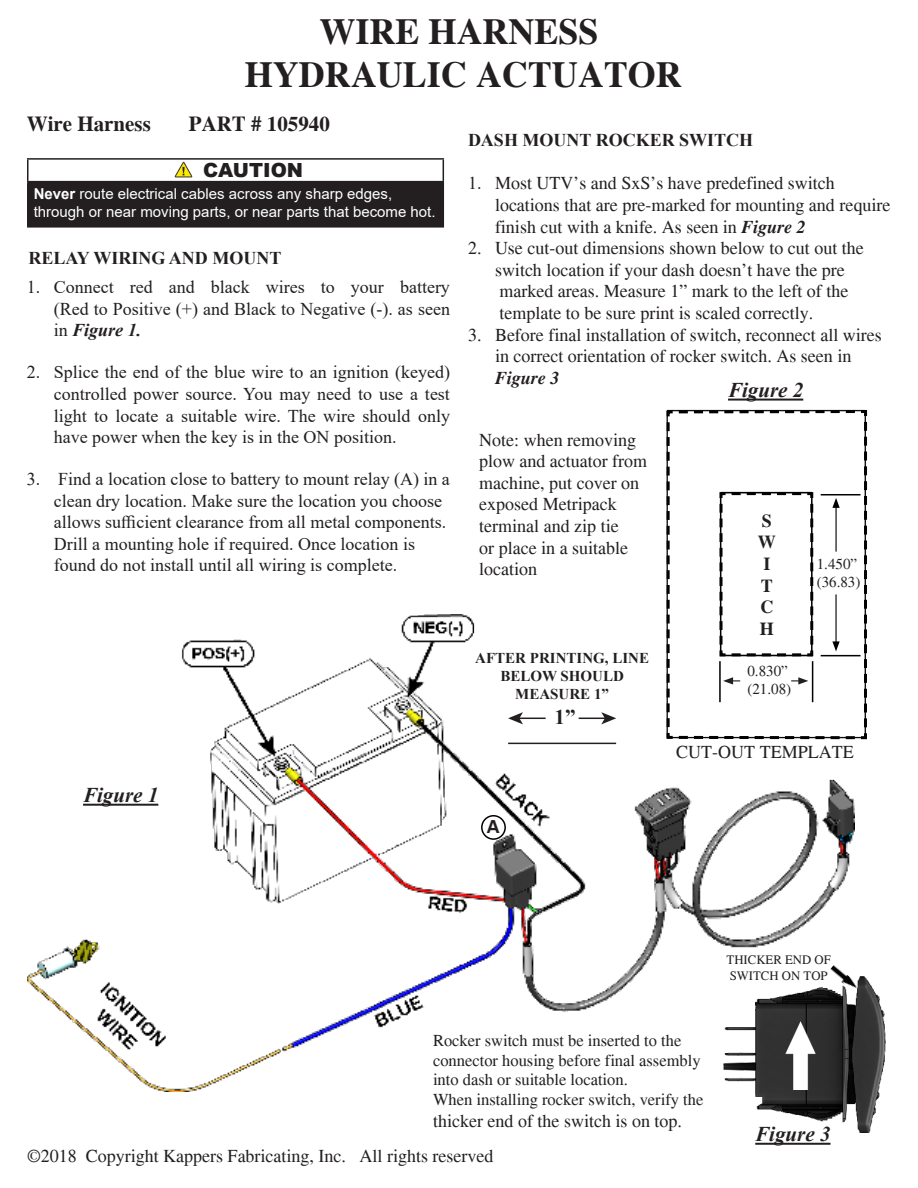
<style>
.page{position:relative;width:918px;height:1188px;background:#fff}
.page>*{position:absolute;margin:0;border:0;box-sizing:border-box;transform-origin:0 0}
.t1{font:700 36px "Times";color:#231f20}
.t2{font:700 21px "Times";color:#231f20}
.t3{font:italic 700 21px "Times New Roman";color:#231f20}
.t4{font:700 21px "Times New Roman";color:#231f20}
.DANGER{font:900 19.5px "Arial";color:#231f20}
.t5{font:18px/21.6px "Times";color:#231f20}
.t6{font:18px/21.6px "Times New Roman";color:#231f20;text-align:justify}
.t7{font:700 18px "Times New Roman";color:#231f20}
.t8{font:700 18px "Times";color:#231f20}
.t9{font:700 18px "Univers";color:#231f20}
.t10{font:16.5px/19.8px "Times";color:#231f20}
.t11{font:15px/18px "Arial";color:#fff}
.t12{font:700 15px/18px "Times New Roman";color:#231f20;text-align:center}
.t13{font:15px/18px "Times";color:#231f20}
.t14{font:12.75px/15.3px "Times";color:#231f20}
.s1{font-weight:700}
.s2{font-weight:700;font-style:italic}
.s3{font-family:"Times New Roman"}
</style>
<div class="page">
<div style="left:28px;top:182px;width:415px;height:45px;background:#231f20"></div>
<hr style="left:27px;top:182px;width:1px;height:44px;background:#231f20">
<hr style="left:443px;top:182px;width:1px;height:44px;background:#231f20">
<hr style="left:27px;top:226px;width:417px;height:2px;background:#231f20">
<hr style="left:27px;top:158px;width:417px;height:2px;background:#231f20">
<svg style="left:27px;top:160px;width:1px;height:21px"></svg>
<svg style="left:443px;top:160px;width:1px;height:21px"></svg>
<hr style="left:27px;top:181px;width:417px;height:1px;background:#231f20">
<img style="left:174px;top:161px;width:19px;height:17px">
<img style="left:27px;top:614px;width:828px;height:477px">
<img style="left:724px;top:976px;width:161px;height:156px">
<img style="left:785px;top:1021px;width:30px;height:68px">
<img style="left:829px;top:964px;width:31px;height:28px">
<img style="left:617px;top:398px;width:238px;height:363px">
<svg style="left:665px;top:409px;width:203px;height:332px"></svg>
<svg style="left:718px;top:491px;width:97px;height:167px"></svg>
<hr style="left:821px;top:494px;width:40px;height:1px;background:#010100">
<hr style="left:821px;top:655px;width:40px;height:1px;background:#010100">
<hr style="left:835px;top:594px;width:2px;height:50px;background:#010100">
<svg style="left:832px;top:641px;width:8px;height:10px"></svg>
<hr style="left:835px;top:506px;width:2px;height:46px;background:#010100">
<svg style="left:832px;top:498px;width:8px;height:10px"></svg>
<hr style="left:719px;top:661px;width:2px;height:41px;background:#010100">
<hr style="left:812px;top:661px;width:1px;height:41px;background:#010100">
<svg style="left:723px;top:677px;width:17px;height:8px"></svg>
<svg style="left:791px;top:677px;width:17px;height:8px"></svg>
<hr style="left:83px;top:804px;width:75px;height:2px;background:#231f20">
<div style="left:481px;top:815px;width:25px;height:25px;border:2px solid #000;border-radius:50%"></div>
<hr style="left:728px;top:399px;width:75px;height:2px;background:#231f20">
<hr style="left:755px;top:1143px;width:76px;height:2px;background:#231f20">
<hr style="left:508px;top:743px;width:108px;height:1px;background:#231f20">
<svg style="left:508px;top:712px;width:38px;height:12px"></svg>
<svg style="left:579px;top:712px;width:37px;height:12px"></svg>
<p class="t1" style="left:319px;top:10px;width:281px">WIRE HARNESS</p>
<p class="t1" style="left:245px;top:53px;width:438px">HYDRAULIC ACTUATOR</p>
<p class="t2" style="left:27px;top:111px;width:126px">Wire Harness</p>
<p class="t2" style="left:189px;top:111px;width:143px">PART # 105940</p>
<p class="DANGER" style="left:203px;top:156px;width:102px">CAUTION</p>
<p class="t11" style="left:34px;top:184px;width:403px"><span class="s1">Never</span> route electrical cables across any sharp edges, through or near moving parts, or near parts that become hot.</p>
<p class="t7" style="left:28px;top:245px;width:254px">RELAY WIRING AND MOUNT</p>
<p class="t6" style="left:54px;top:276px;width:398px;text-indent:-27px">1. Connect red and black wires to your battery (Red to Positive (+) and Black to Negative (-). as seen in <span class="s2">Figure 1.</span></p>
<p class="t6" style="left:54px;top:361px;width:398px;text-indent:-27px">2. Splice the end of the blue wire to an ignition (keyed) controlled power source. You may need to use a test light to locate a suitable wire. The wire should only have power when the key is in the ON position.</p>
<p class="t6" style="left:27px;top:468px;width:425px">3. Find a location close to battery to mount relay (A) in a</p>
<p class="t6" style="left:54px;top:489px;width:390px">clean dry location. Make sure the location you choose</p>
<p class="t6" style="left:54px;top:511px;width:394px">allows sufficient clearance from all metal components.</p>
<p class="t6" style="left:54px;top:532px;width:363px">Drill a mounting hole if required. Once location is</p>
<p class="t6" style="left:54px;top:554px;width:345px">found do not install until all wiring is complete.</p>
<p class="t3" style="left:83px;top:781px;width:77px">Figure 1</p>
<p class="t7" style="left:468px;top:127px;width:287px">DASH MOUNT ROCKER SWITCH</p>
<p class="t5" style="left:468px;top:172px;width:368px"><span class="s3">1.</span> Most UTV’s and SxS’s have predefined switch</p>
<p class="t5" style="left:495px;top:194px;width:397px">locations that are pre-marked for mounting and require</p>
<p class="t5" style="left:495px;top:216px;width:312px">finish cut with a knife. As seen in <span class="s2">Figure 2</span></p>
<p class="t5" style="left:468px;top:237px;width:397px">2. Use cut-out dimensions shown below to cut out the</p>
<p class="t5" style="left:495px;top:259px;width:351px">switch location if your dash doesn’t have the pre</p>
<p class="t5" style="left:500px;top:280px;width:350px">marked areas. Measure 1” mark to the left of the</p>
<p class="t5" style="left:500px;top:302px;width:315px">template to be sure print is scaled correctly.</p>
<p class="t5" style="left:468px;top:324px;width:415px">3. Before final installation of switch, reconnect all wires</p>
<p class="t5" style="left:495px;top:345px;width:358px">in correct orientation of rocker switch. As seen in<br><span class="s2">Figure 3</span></p>
<p class="t3" style="left:728px;top:376px;width:77px">Figure 2</p>
<p class="t5" style="left:479px;top:429px;width:169px">Note: when removing plow and actuator from machine, put cover on exposed Metripack terminal and zip tie<br>or place in a suitable location</p>
<p class="t12" style="left:475px;top:648px;width:175px">AFTER PRINTING, LINE<br>BELOW SHOULD<br>MEASURE 1”</p>
<p class="t9" style="left:487px;top:816px;width:14px">A</p>
<p class="t4" style="left:555px;top:701px;width:22px">1”</p>
<p class="t8" style="left:762px;top:510px;width:12px">S</p>
<p class="t8" style="left:758px;top:531px;width:19px">W</p>
<p class="t8" style="left:763px;top:553px;width:9px">I</p>
<p class="t8" style="left:761px;top:574px;width:14px">T</p>
<p class="t8" style="left:760px;top:596px;width:14px">C</p>
<p class="t8" style="left:760px;top:618px;width:16px">H</p>
<p class="t13" style="left:747px;top:662px;width:45px">0.830” (21.08)</p>
<p class="t13" style="left:817px;top:555px;width:45px">1.450” (36.83)</p>
<p class="t5" style="left:676px;top:741px;width:179px">CUT-OUT TEMPLATE</p>
<p class="t14" style="left:727px;top:952px;width:106px">THICKER END OF<br>SWITCH ON TOP</p>
<p class="t10" style="left:433px;top:1030px;width:272px">Rocker switch must be inserted to the connector housing before final assembly into dash or suitable location.<br>When installing rocker switch, verify the</p>
<p class="t5" style="left:433px;top:1110px;width:250px">thicker end of the switch is on top.</p>
<p class="t5" style="left:27px;top:1145px;width:468px">©2018 Copyright Kappers Fabricating, Inc. All rights reserved</p>
<p class="t3" style="left:755px;top:1120px;width:77px">Figure 3</p>
</div>
